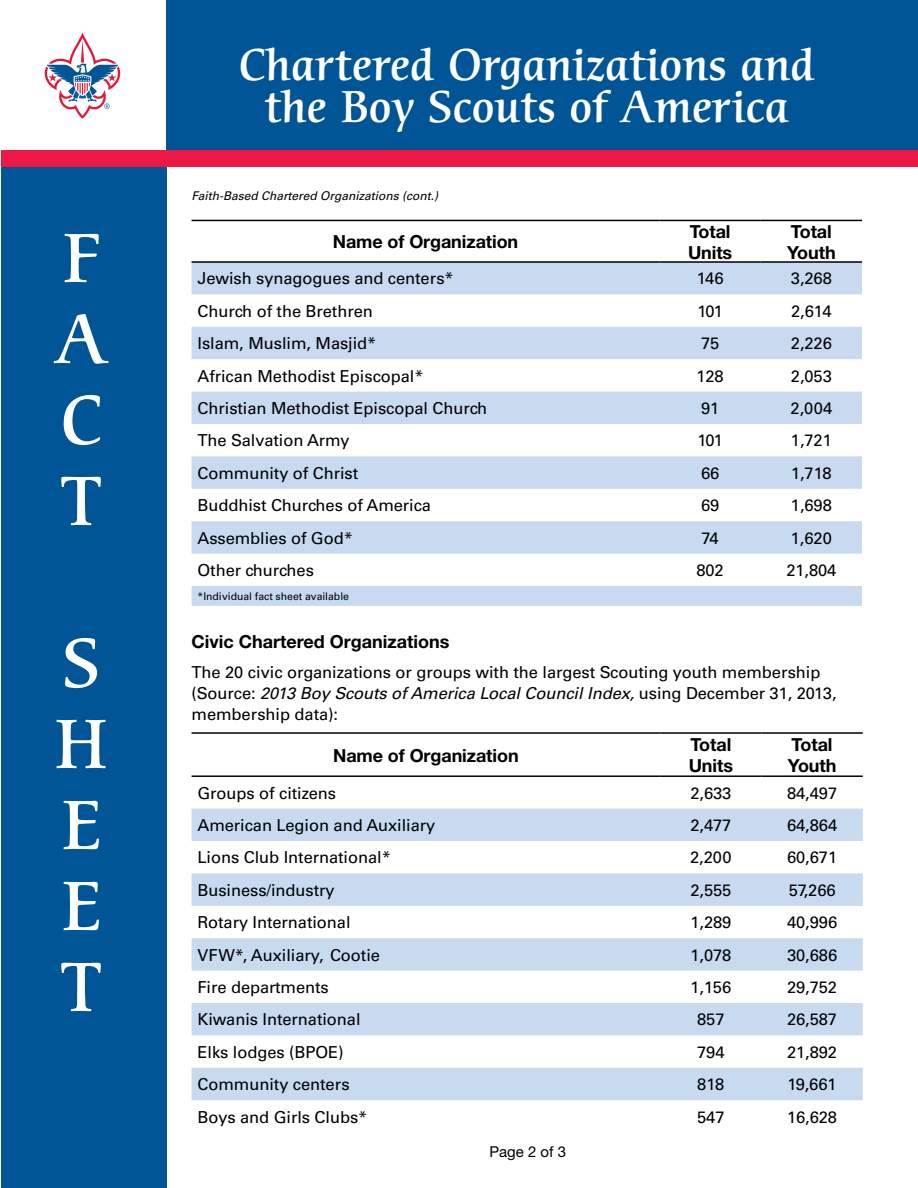
<style>
.page{position:relative;width:918px;height:1188px;background:#fff}
.page>*{position:absolute;margin:0;border:0;box-sizing:border-box;transform-origin:0 0}
.t1{font:500 67.5px/81px "Cerigo";color:#fff;text-align:justify}
.t2{font:500 43.5px/42px "Cerigo";color:#fff;text-align:center}
.t3{font:700 18px/21px "Helvetica Neue";letter-spacing:-.005em;color:#000}
.t4{font:16.5px/21px "Univers";letter-spacing:-.005em;color:#000}
.t5{font:15px "Helvetica Neue";color:#000}
.t6{font:italic 12px "Univers";color:#000}
.t7{font:10.5px "Univers";letter-spacing:-.005em;color:#000}
.s1{font-style:italic}
</style>
<div class="page">
<div style="left:166px;top:0;width:752px;height:162px;background:#005596"></div>
<div style="left:1px;top:165px;width:165px;height:1023px;background:#005596"></div>
<div style="left:1px;top:150px;width:917px;height:16px;background:#ed1846"></div>
<svg style="left:45px;top:33px;width:75px;height:86px"></svg>
<svg style="left:192px;top:263px;width:670px;height:343px;fill:#c7daf0"></svg>
<hr style="left:192px;top:220px;width:468px;height:1px;background:#000">
<hr style="left:660px;top:220px;width:101px;height:1px;background:#000">
<hr style="left:761px;top:220px;width:101px;height:1px;background:#000">
<hr style="left:192px;top:261px;width:468px;height:2px;background:#000">
<hr style="left:660px;top:261px;width:101px;height:2px;background:#000">
<hr style="left:761px;top:261px;width:101px;height:2px;background:#000">
<svg style="left:192px;top:809px;width:671px;height:291px;fill:#c7daf0"></svg>
<hr style="left:192px;top:732px;width:468px;height:2px;background:#000">
<hr style="left:660px;top:732px;width:102px;height:2px;background:#000">
<hr style="left:762px;top:732px;width:101px;height:2px;background:#000">
<hr style="left:192px;top:775px;width:468px;height:2px;background:#000">
<hr style="left:660px;top:775px;width:102px;height:2px;background:#000">
<hr style="left:762px;top:775px;width:101px;height:2px;background:#000">
<h1 class="t1" style="left:55px;top:220px;width:54px">F A C T</h1>
<h1 class="t1" style="left:54px;top:625px;width:55px">S H E E T</h1>
<h2 class="t2" style="left:239px;top:45px;width:577px">Chartered Organizations and the Boy Scouts of America</h2>
<p class="t6" style="left:191px;top:188px;width:248px">Faith-Based Chartered Organizations (cont.)</p>
<p class="t3" style="left:333px;top:231px;width:187px">Name of Organization</p>
<p class="t3" style="left:688px;top:220px;width:46px">Total<br>Units</p>
<p class="t3" style="left:787px;top:220px;width:50px">Total<br>Youth</p>
<p class="t4" style="left:198px;top:268px;width:258px">Jewish synagogues and centers*</p>
<p class="t4" style="left:697px;top:268px;width:28px">146</p>
<p class="t4" style="left:791px;top:268px;width:42px">3,268</p>
<p class="t4" style="left:198px;top:301px;width:177px">Church of the Brethren</p>
<p class="t4" style="left:697px;top:301px;width:27px">101</p>
<p class="t4" style="left:791px;top:301px;width:42px">2,614</p>
<p class="t4" style="left:198px;top:333px;width:180px">Islam, Muslim, Masjid*</p>
<p class="t4" style="left:701px;top:333px;width:20px">75</p>
<p class="t4" style="left:791px;top:333px;width:42px">2,226</p>
<p class="t4" style="left:198px;top:365px;width:228px">African Methodist Episcopal*</p>
<p class="t4" style="left:697px;top:365px;width:29px">128</p>
<p class="t4" style="left:791px;top:365px;width:42px">2,053</p>
<p class="t4" style="left:198px;top:398px;width:291px">Christian Methodist Episcopal Church</p>
<p class="t4" style="left:701px;top:398px;width:20px">91</p>
<p class="t4" style="left:791px;top:398px;width:43px">2,004</p>
<p class="t4" style="left:198px;top:430px;width:154px">The Salvation Army</p>
<p class="t4" style="left:697px;top:430px;width:27px">101</p>
<p class="t4" style="left:791px;top:430px;width:42px">1,721</p>
<p class="t4" style="left:198px;top:463px;width:162px">Community of Christ</p>
<p class="t4" style="left:701px;top:463px;width:20px">66</p>
<p class="t4" style="left:791px;top:463px;width:42px">1,718</p>
<p class="t4" style="left:198px;top:495px;width:235px">Buddhist Churches of America</p>
<p class="t4" style="left:701px;top:495px;width:20px">69</p>
<p class="t4" style="left:791px;top:495px;width:42px">1,698</p>
<p class="t4" style="left:198px;top:527px;width:157px">Assemblies of God*</p>
<p class="t4" style="left:701px;top:527px;width:19px">74</p>
<p class="t4" style="left:791px;top:527px;width:42px">1,620</p>
<p class="t4" style="left:198px;top:560px;width:118px">Other churches</p>
<p class="t4" style="left:696px;top:560px;width:29px">802</p>
<p class="t4" style="left:786px;top:560px;width:52px">21,804</p>
<p class="t7" style="left:198px;top:590px;width:153px">*Individual fact sheet available</p>
<p class="t3" style="left:192px;top:631px;width:259px">Civic Chartered Organizations</p>
<p class="t4" style="left:192px;top:661px;width:647px">The 20 civic organizations or groups with the largest Scouting youth membership (Source: <span class="s1">2013 Boy Scouts of America Local Council Index,</span> using December 31, 2013, membership data):</p>
<p class="t3" style="left:333px;top:744px;width:187px">Name of Organization</p>
<p class="t3" style="left:689px;top:734px;width:46px">Total<br>Units</p>
<p class="t3" style="left:788px;top:734px;width:50px">Total<br>Youth</p>
<p class="t4" style="left:198px;top:782px;width:140px">Groups of citizens</p>
<p class="t4" style="left:690px;top:782px;width:42px">2,633</p>
<p class="t4" style="left:787px;top:782px;width:52px">84,497</p>
<p class="t4" style="left:198px;top:815px;width:239px">American Legion and Auxiliary</p>
<p class="t4" style="left:690px;top:815px;width:42px">2,477</p>
<p class="t4" style="left:787px;top:815px;width:52px">64,864</p>
<p class="t4" style="left:198px;top:847px;width:195px">Lions Club International*</p>
<p class="t4" style="left:690px;top:847px;width:43px">2,200</p>
<p class="t4" style="left:787px;top:847px;width:52px">60,671</p>
<p class="t4" style="left:198px;top:880px;width:139px">Business/industry</p>
<p class="t4" style="left:690px;top:880px;width:42px">2,555</p>
<p class="t4" style="left:789px;top:880px;width:48px">57,266</p>
<p class="t4" style="left:198px;top:912px;width:155px">Rotary International</p>
<p class="t4" style="left:690px;top:912px;width:42px">1,289</p>
<p class="t4" style="left:787px;top:912px;width:52px">40,996</p>
<p class="t4" style="left:198px;top:944px;width:184px">VFW*, Auxiliary, Cootie</p>
<p class="t4" style="left:690px;top:944px;width:42px">1,078</p>
<p class="t4" style="left:787px;top:944px;width:52px">30,686</p>
<p class="t4" style="left:198px;top:977px;width:133px">Fire departments</p>
<p class="t4" style="left:691px;top:977px;width:42px">1,156</p>
<p class="t4" style="left:787px;top:977px;width:52px">29,752</p>
<p class="t4" style="left:198px;top:1009px;width:165px">Kiwanis International</p>
<p class="t4" style="left:697px;top:1009px;width:29px">857</p>
<p class="t4" style="left:787px;top:1009px;width:52px">26,587</p>
<p class="t4" style="left:198px;top:1042px;width:148px">Elks lodges (BPOE)</p>
<p class="t4" style="left:697px;top:1042px;width:29px">794</p>
<p class="t4" style="left:787px;top:1042px;width:52px">21,892</p>
<p class="t4" style="left:198px;top:1074px;width:154px">Community centers</p>
<p class="t4" style="left:697px;top:1074px;width:29px">818</p>
<p class="t4" style="left:788px;top:1074px;width:51px">19,661</p>
<p class="t4" style="left:198px;top:1106px;width:171px">Boys and Girls Clubs*</p>
<p class="t4" style="left:697px;top:1106px;width:29px">547</p>
<p class="t4" style="left:787px;top:1106px;width:51px">16,628</p>
<p class="t5" style="left:489px;top:1143px;width:78px">Page 2 of 3</p>
</div>
